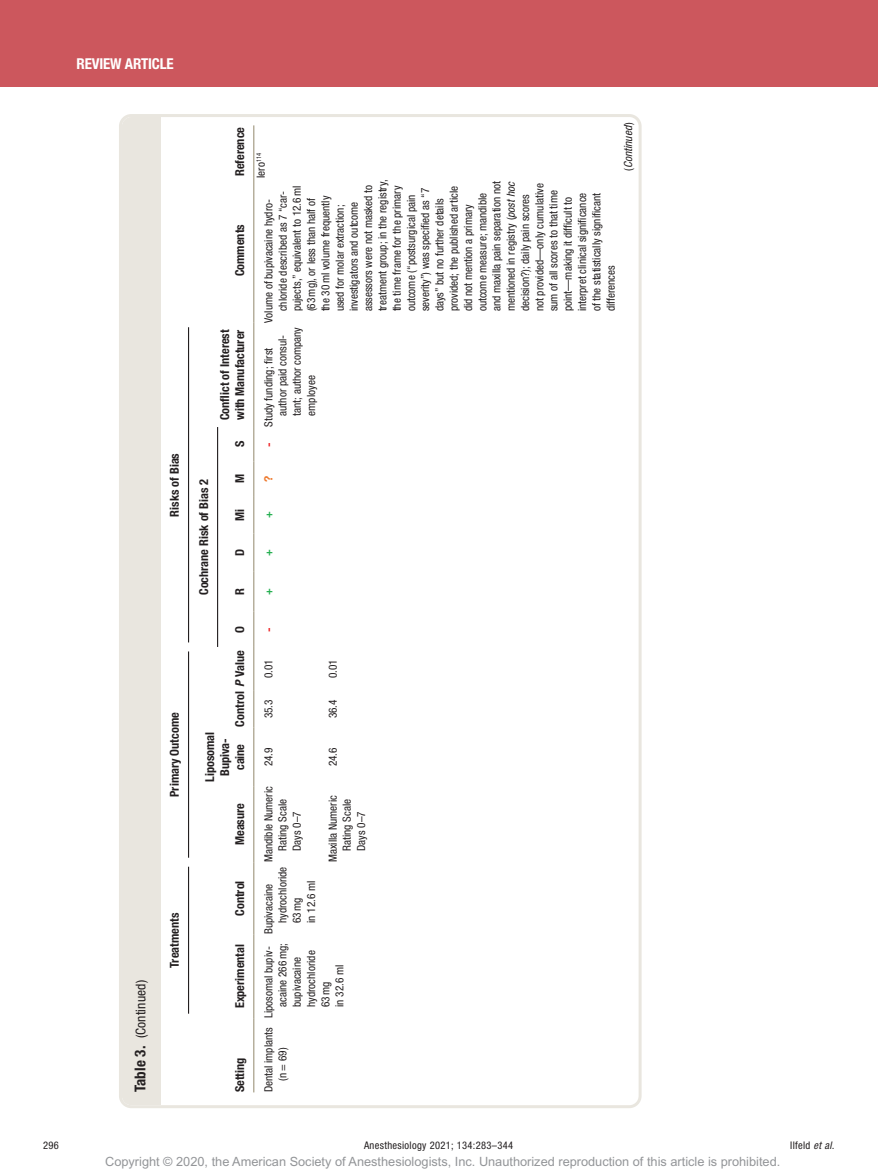
<style>
.page{position:relative;width:878px;height:1175px;background:#fff}
.page>*{position:absolute;margin:0;border:0;box-sizing:border-box;transform-origin:0 0}
.t1{font:700 condensed 15px "Helvetica Neue LT Std";letter-spacing:-.01em;color:#fff}
.t2{font:condensed 13.5px "Helvetica Neue LT Std";letter-spacing:.01em;color:#231f20}
.t3{font:12.75px "Arial MT Std";color:#939598}
.t4{font:700 condensed 12.3px/15px "Helvetica Neue LT Std";color:#231f20;text-align:center}
.t5{font:condensed 11.25px/14.2px "Helvetica Neue LT Std";color:#231f20}
.t6{font:italic condensed 11.25px "Helvetica Neue LT Std";color:#231f20}
.t7{font:700 11.25px "Helvetica Neue LT Std";color:#24af50}
.t8{font:700 11.25px "Helvetica Neue LT Std";color:#ee2123}
.t9{font:700 11.25px "Helvetica Neue LT Std";color:#ee7b30}
.t10{font:condensed 10.5px "Helvetica Neue LT Std";letter-spacing:.03em;color:#231f20}
.s1{font-weight:700;font-size:15px}
.s2{font-style:italic}
.s3{font-weight:700;font-stretch:normal;color:#ee2123}
.s4{font-style:normal}
</style>
<div class="page">
<div style="left:0;top:0;width:878px;height:86px;background:#cc575d"></div>
<hr style="left:253px;top:1018px;width:1px;height:74px;background:#9f967d">
<hr style="left:253px;top:934px;width:1px;height:84px;background:#9f967d">
<hr style="left:253px;top:862px;width:1px;height:72px;background:#9f967d">
<hr style="left:253px;top:786px;width:1px;height:76px;background:#9f967d">
<hr style="left:253px;top:727px;width:1px;height:59px;background:#9f967d">
<hr style="left:253px;top:690px;width:1px;height:37px;background:#9f967d">
<hr style="left:253px;top:647px;width:1px;height:43px;background:#9f967d">
<hr style="left:253px;top:611px;width:1px;height:36px;background:#9f967d">
<hr style="left:253px;top:572px;width:1px;height:39px;background:#9f967d">
<hr style="left:253px;top:533px;width:1px;height:39px;background:#9f967d">
<hr style="left:253px;top:496px;width:1px;height:37px;background:#9f967d">
<hr style="left:253px;top:461px;width:1px;height:35px;background:#9f967d">
<hr style="left:253px;top:427px;width:1px;height:34px;background:#9f967d">
<hr style="left:253px;top:323px;width:1px;height:104px;background:#9f967d">
<hr style="left:253px;top:178px;width:1px;height:145px;background:#9f967d">
<hr style="left:253px;top:125px;width:1px;height:53px;background:#9f967d">
<div style="left:122px;top:117px;width:38px;height:988px;background:#e9e6df"></div>
<hr style="left:188px;top:866px;width:1px;height:147px;background:#231f20">
<hr style="left:188px;top:651px;width:1px;height:206px;background:#231f20">
<hr style="left:188px;top:327px;width:1px;height:315px;background:#231f20">
<hr style="left:217px;top:427px;width:1px;height:220px;background:#231f20">
<div style="left:119px;top:114px;width:522px;height:994px;border:3px solid #e9e6df;border-radius:11px"></div>
<h1 class="t1" style="left:77px;top:54px;width:99px">REVIEW ARTICLE</h1>
<p class="t2" style="left:133px;top:1092px;width:114px;rotate:-90deg"><span class="s1">Table 3.</span> (Continued)</p>
<p class="t4" style="left:167px;top:516px;width:65px;rotate:-90deg">Risks of Bias</p>
<p class="t4" style="left:167px;top:797px;width:86px;rotate:-90deg">Primary Outcome</p>
<p class="t4" style="left:167px;top:967px;width:56px;rotate:-90deg">Treatments</p>
<p class="t4" style="left:232px;top:176px;width:51px;rotate:-90deg">Reference</p>
<p class="t4" style="left:232px;top:276px;width:54px;rotate:-90deg">Comments</p>
<p class="t4" style="left:196px;top:595px;width:118px;rotate:-90deg">Cochrane Risk of Bias 2</p>
<p class="t4" style="left:217px;top:420px;width:92px;text-align:left;rotate:-90deg">Conflict of Interest with Manufacturer</p>
<p class="t4" style="left:232px;top:447px;width:8px;rotate:-90deg">S</p>
<p class="t4" style="left:232px;top:483px;width:11px;rotate:-90deg">M</p>
<p class="t4" style="left:232px;top:521px;width:14px;rotate:-90deg">Mi</p>
<p class="t4" style="left:232px;top:556px;width:9px;rotate:-90deg">D</p>
<p class="t4" style="left:232px;top:595px;width:8px;rotate:-90deg">R</p>
<p class="t5" style="left:254px;top:178px;width:27px;rotate:-90deg">Iero<sup>114</sup></p>
<p class="t5" style="left:261px;top:311px;width:134px;text-indent:-11px;rotate:-90deg">Volume of bupivacaine hydro&shy;chloride described as 7 “car&shy;pujects,” equivalent to 12.6ml (63mg), or less than half of<br>the 30ml volume frequently used for molar extraction; investigators and outcome assessors were not masked to treatment group; in the registry, the time frame for the primary outcome (“postsurgical pain severity”) was specified as “7 days” but no further details provided; the published article did not mention a primary outcome measure; mandible and maxilla pain separation not mentioned in registry (<span class="s2">post hoc </span>decision?); daily pain scores not provided—only cumulative sum of all scores to that time point—making it difficult to interpret clinical significance<br>of the statistically significant differences</p>
<p class="t5" style="left:261px;top:416px;width:90px;text-indent:-31px;rotate:-90deg"><span class="s3">-</span> Study funding; first author paid consul&shy;tant; author company employee</p>
<p class="t6" style="left:621px;top:171px;width:50px;rotate:-90deg"><span class="s4">(</span>Continued<span class="s4">)</span></p>
<p class="t9" style="left:261px;top:482px;width:8px;rotate:-90deg">?</p>
<p class="t7" style="left:261px;top:518px;width:8px;rotate:-90deg">+</p>
<p class="t7" style="left:261px;top:556px;width:8px;rotate:-90deg">+</p>
<p class="t7" style="left:261px;top:595px;width:8px;rotate:-90deg">+</p>
<p class="t4" style="left:232px;top:632px;width:8px;rotate:-90deg">O</p>
<p class="t4" style="left:232px;top:726px;width:78px;rotate:-90deg">Control <span class="s2">P</span> Value</p>
<p class="t4" style="left:202px;top:782px;width:51px;rotate:-90deg">Liposomal<br>Bupiva&shy;caine</p>
<p class="t4" style="left:232px;top:845px;width:44px;rotate:-90deg">Measure</p>
<p class="t4" style="left:232px;top:915px;width:37px;rotate:-90deg">Control</p>
<p class="t4" style="left:232px;top:1008px;width:66px;rotate:-90deg">Experimental</p>
<p class="t4" style="left:232px;top:1092px;width:36px;rotate:-90deg">Setting</p>
<p class="t8" style="left:261px;top:631px;width:6px;rotate:-90deg">-</p>
<p class="t5" style="left:261px;top:678px;width:20px;rotate:-90deg">0.01</p>
<p class="t5" style="left:261px;top:718px;width:20px;rotate:-90deg">35.3</p>
<p class="t5" style="left:261px;top:766px;width:20px;rotate:-90deg">24.9</p>
<p class="t5" style="left:261px;top:851px;width:66px;text-indent:-11px;rotate:-90deg">Mandible Numeric<br>Rating Scale<br>Days 0–7</p>
<p class="t5" style="left:261px;top:923px;width:58px;text-indent:-11px;rotate:-90deg">Bupivacaine hydrochloride<br>63mg<br>in 12.6 ml</p>
<p class="t5" style="left:325px;top:678px;width:20px;rotate:-90deg">0.01</p>
<p class="t5" style="left:325px;top:718px;width:20px;rotate:-90deg">36.4</p>
<p class="t5" style="left:325px;top:766px;width:20px;rotate:-90deg">24.6</p>
<p class="t5" style="left:325px;top:851px;width:57px;text-indent:-11px;rotate:-90deg">Maxilla Numeric<br>Rating Scale<br>Days 0–7</p>
<p class="t5" style="left:261px;top:1007px;width:65px;text-indent:-11px;rotate:-90deg">Liposomal bupiv&shy;acaine 266mg; bupivacaine hydrochloride<br>63mg<br>in 32.6 ml</p>
<p class="t5" style="left:261px;top:1081px;width:55px;text-indent:-11px;rotate:-90deg">Dental implants (n = 69)</p>
<p class="t10" style="left:43px;top:1139px;width:17px">296</p>
<p class="t10" style="left:364px;top:1139px;width:151px">Anesthesiology 2021; 134:283–344</p>
<p class="t10" style="left:790px;top:1139px;width:46px">Ilfeld <span class="s2">et al.</span></p>
<p class="t3" style="left:105px;top:1154px;width:676px">Copyright © 2020, the American Society of Anesthesiologists, Inc. Unauthorized reproduction of this article is prohibited.</p>
</div>
